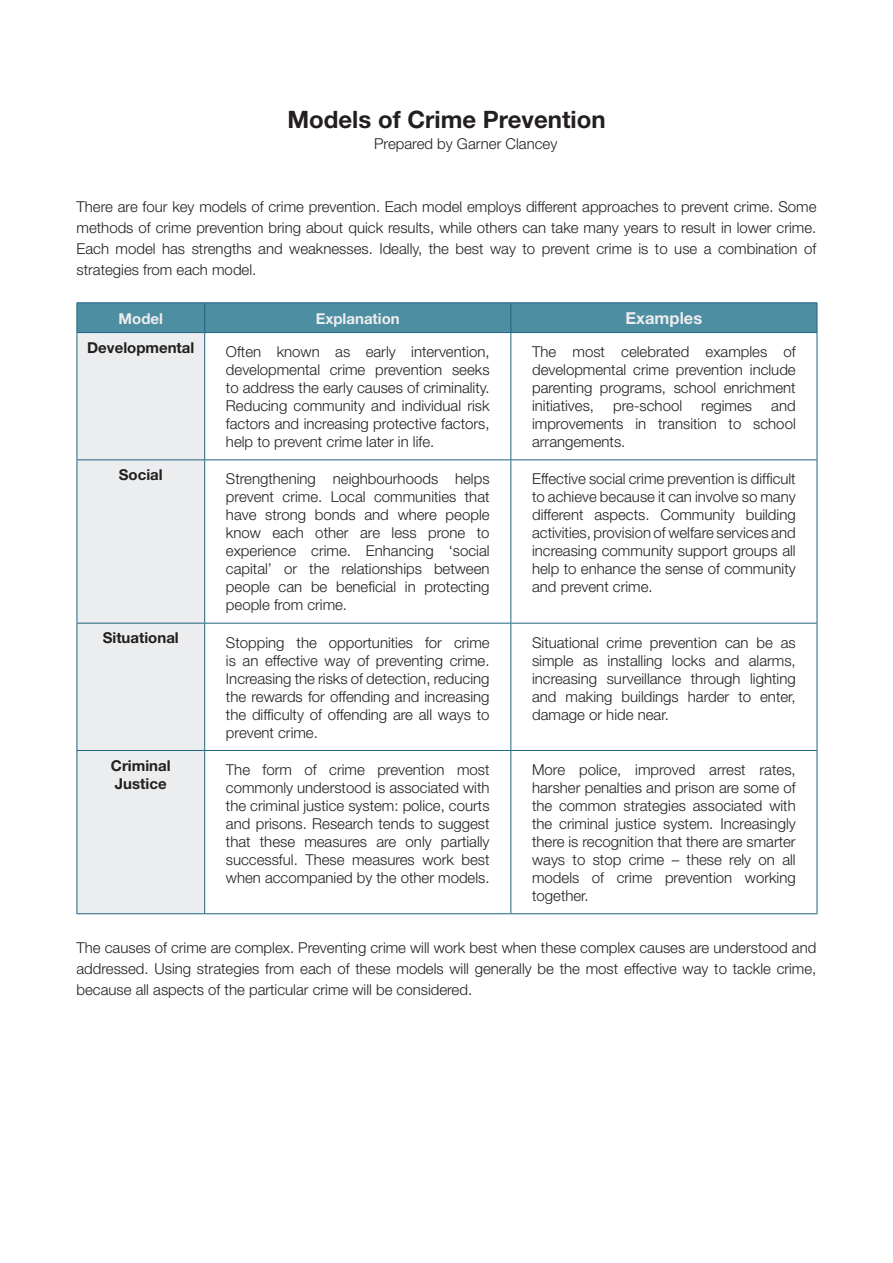
<style>
.page{position:relative;width:893px;height:1263px;background:#fff}
.page>*{position:absolute;margin:0;border:0;box-sizing:border-box;transform-origin:0 0}
.t1{font:700 24px "Helvetica Neue LT";color:#231f20}
.t2{font:700 16.5px "Helvetica Neue LT";color:#ecedee}
.t3{font:300 15px/18px "Helvetica Neue LT";color:#231f20;text-align:justify}
.t4{font:700 15px/18px "Helvetica Neue LT";color:#231f20}
.t5{font:700 15px "Helvetica Neue LT";color:#ecedee}
</style>
<div class="page">
<svg style="left:76px;top:302px;width:742px;height:613px"></svg>
<div style="left:78px;top:333px;width:126px;height:580px;background:#ecedee"></div>
<hr style="left:77px;top:302px;width:128px;height:1px;background:#206481">
<hr style="left:205px;top:302px;width:306px;height:1px;background:#206481">
<hr style="left:511px;top:302px;width:306px;height:1px;background:#206481">
<div style="left:77px;top:303px;width:741px;height:30px;background:#4e8ea3"></div>
<hr style="left:77px;top:332px;width:128px;height:1px;background:#206481">
<hr style="left:77px;top:333px;width:1px;height:126px;background:#206481">
<hr style="left:205px;top:332px;width:306px;height:1px;background:#206481">
<hr style="left:204px;top:333px;width:1px;height:126px;background:#206481">
<hr style="left:511px;top:332px;width:306px;height:1px;background:#206481">
<hr style="left:510px;top:333px;width:1px;height:126px;background:#206481">
<hr style="left:817px;top:333px;width:1px;height:126px;background:#206481">
<hr style="left:77px;top:459px;width:128px;height:1px;background:#206481">
<hr style="left:77px;top:460px;width:1px;height:163px;background:#206481">
<hr style="left:205px;top:459px;width:306px;height:1px;background:#206481">
<hr style="left:204px;top:460px;width:1px;height:163px;background:#206481">
<hr style="left:511px;top:459px;width:306px;height:1px;background:#206481">
<hr style="left:510px;top:460px;width:1px;height:163px;background:#206481">
<hr style="left:817px;top:460px;width:1px;height:163px;background:#206481">
<hr style="left:77px;top:623px;width:128px;height:1px;background:#206481">
<hr style="left:77px;top:623px;width:1px;height:127px;background:#206481">
<hr style="left:205px;top:623px;width:306px;height:1px;background:#206481">
<hr style="left:204px;top:623px;width:1px;height:127px;background:#206481">
<hr style="left:511px;top:623px;width:306px;height:1px;background:#206481">
<hr style="left:510px;top:623px;width:1px;height:127px;background:#206481">
<hr style="left:817px;top:623px;width:1px;height:127px;background:#206481">
<hr style="left:77px;top:750px;width:128px;height:1px;background:#206481">
<hr style="left:77px;top:751px;width:1px;height:162px;background:#206481">
<hr style="left:205px;top:750px;width:306px;height:1px;background:#206481">
<hr style="left:204px;top:751px;width:1px;height:162px;background:#206481">
<hr style="left:511px;top:750px;width:306px;height:1px;background:#206481">
<hr style="left:510px;top:751px;width:1px;height:162px;background:#206481">
<hr style="left:817px;top:751px;width:1px;height:162px;background:#206481">
<hr style="left:77px;top:913px;width:740px;height:1px;background:#206481">
<h1 class="t1" style="left:287px;top:105px;width:320px">Models of Crime Prevention</h1>
<p class="t3" style="left:374px;top:135px;width:185px">Prepared by Garner Clancey</p>
<p class="t3" style="left:77px;top:196px;width:741px;line-height:21px">There are four key models of crime prevention. Each model employs different approaches to prevent crime. Some methods of crime prevention bring about quick results, while others can take many years to result in lower crime.<br>Each model has strengths and weaknesses. Ideally, the best way to prevent crime is to use a combination of strategies from each model.</p>
<p class="t5" style="left:119px;top:309px;width:46px">Model</p>
<p class="t5" style="left:316px;top:309px;width:86px">Explanation</p>
<p class="t2" style="left:626px;top:308px;width:78px">Examples</p>
<p class="t4" style="left:87px;top:338px;width:109px">Developmental</p>
<p class="t3" style="left:226px;top:342px;width:265px">Often known as early intervention, developmental crime prevention seeks to address the early causes of criminality.<br>Reducing community and individual risk factors and increasing protective factors, help to prevent crime later in life.</p>
<p class="t3" style="left:532px;top:342px;width:265px">The most celebrated examples of developmental crime prevention include parenting programs, school enrichment initiatives,</p>
<p class="t3" style="left:532px;top:396px;width:265px;text-indent:239px">and improvements in transition to school arrangements.</p>
<p class="t3" style="left:613px;top:396px;width:70px">pre-school</p>
<p class="t3" style="left:701px;top:396px;width:52px">regimes</p>
<p class="t4" style="left:119px;top:465px;width:45px">Social</p>
<p class="t3" style="left:226px;top:470px;width:265px">Strengthening neighbourhoods helps prevent crime. Local communities that have strong bonds and where people know each other are less prone to experience crime. Enhancing ‘social capital’ or the relationships between people can be beneficial in protecting people from crime.</p>
<p class="t3" style="left:532px;top:470px;width:265px">Effective social crime prevention is difficult to achieve because it can involve so many different aspects. Community building activities, provision of welfare services and increasing community support groups all help to enhance the sense of community and prevent crime.</p>
<p class="t4" style="left:103px;top:629px;width:78px">Situational</p>
<p class="t3" style="left:226px;top:633px;width:265px">Stopping the opportunities for crime is an effective way of preventing crime.<br>Increasing the risks of detection, reducing the rewards for offending and increasing the difficulty of offending are all ways to prevent crime.</p>
<p class="t3" style="left:532px;top:633px;width:265px">Situational crime prevention can be as simple as installing locks and alarms, increasing surveillance through lighting and making buildings harder to enter, damage or hide near.</p>
<p class="t4" style="left:111px;top:756px;width:61px">Criminal<br>Justice</p>
<p class="t3" style="left:226px;top:760px;width:265px">The form of crime prevention most commonly understood is associated with the criminal justice system: police, courts and prisons. Research tends to suggest that these measures are only partially successful. These measures work best when accompanied by the other models.</p>
<p class="t3" style="left:532px;top:760px;width:265px">More police, improved arrest rates, harsher penalties and prison are some of the common strategies associated with the criminal justice system. Increasingly there is recognition that there are smarter ways to stop crime – these rely on all models of crime prevention working together.</p>
<p class="t3" style="left:77px;top:937px;width:741px;line-height:21px">The causes of crime are complex. Preventing crime will work best when these complex causes are understood and addressed. Using strategies from each of these models will generally be the most effective way to tackle crime, because all aspects of the particular crime will be considered.</p>
</div>
